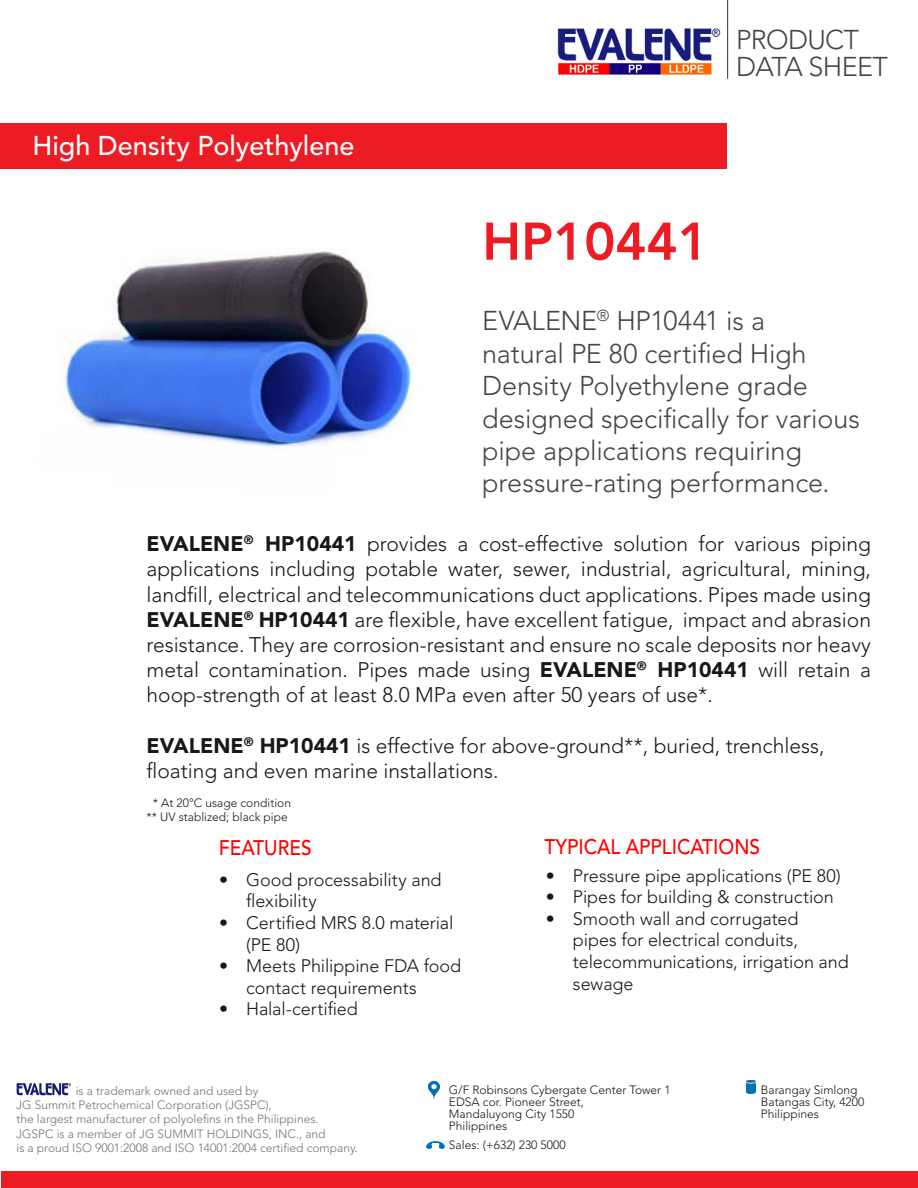
<style>
.page{position:relative;width:918px;height:1188px;background:#fff}
.page>*{position:absolute;margin:0;border:0;box-sizing:border-box;transform-origin:0 0}
.t1{font:800 52.5px "Avenir LT Std";color:#ed1b24}
.t2{font:300 27px/32.4px "Avenir LT Std";letter-spacing:-.005em;color:#454545}
.t3{font:500 27px "Avenir LT Std";color:#fffffe}
.t4{font:300 27px/27px "Avenir LT Std";letter-spacing:-.025em;color:#454545}
.t5{font:300 21px/25.2px "Avenir LT Std";color:#181817;text-align:justify}
.t6{font:500 21px "Avenir LT Std";color:#fe0000;scale:.91 1}
.t7{font:300 18px/21.6px "Avenir LT Std";color:#181817}
.t8{font:300 12px/14.4px "Avenir LT Std";color:#747474}
.t9{font:300 12px/12px "Avenir LT Std";color:#181817}
.s1{font-weight:900}
</style>
<div class="page">
<img style="left:0;top:165px;width:412px;height:283px">
<div style="left:2px;top:1171px;width:916px;height:17px;background:#ed1b24"></div>
<hr style="left:727px;top:0;width:1px;height:79px;background:#454545">
<div style="left:1px;top:123px;width:726px;height:46px;background:#ed1b24"></div>
<img style="left:557px;top:28px;width:164px;height:47px">
<img style="left:17px;top:1084px;width:54px;height:11px">
<svg style="left:747px;top:1081px;width:9px;height:13px"></svg>
<img style="left:429px;top:1081px;width:11px;height:18px">
<img style="left:426px;top:1141px;width:18px;height:8px">
<p class="t3" style="left:32px;top:130px;width:324px">High Density Polyethylene</p>
<p class="t4" style="left:736px;top:26px;width:153px">PRODUCT<br>DATA SHEET</p>
<h1 class="t1" style="left:482px;top:210px;width:228px">HP10441</h1>
<p class="t2" style="left:482px;top:305px;width:379px">EVALENE<sup>®</sup> HP10441 is a<br>natural PE 80 certified High<br>Density Polyethylene grade designed specifically for various pipe applications requiring pressure-rating performance.</p>
<p class="t5" style="left:147px;top:531px;width:726px"><span class="s1">EVALENE</span><sup>®</sup> <span class="s1">HP10441</span> provides a cost-effective solution for various piping applications including potable water, sewer, industrial, agricultural, mining, landfill, electrical and telecommunications duct applications. Pipes made using <span class="s1">EVALENE</span><sup>®</sup> <span class="s1">HP10441</span> are flexible, have excellent fatigue, impact and abrasion resistance. They are corrosion-resistant and ensure no scale deposits nor heavy metal contamination. Pipes made using <span class="s1">EVALENE</span><sup>®</sup> <span class="s1">HP10441</span> will retain a hoop-strength of at least 8.0 MPa even after 50 years of use*.</p>
<p class="t5" style="left:147px;top:733px;width:679px"><span class="s1">EVALENE</span><sup>®</sup> <span class="s1">HP10441</span> is effective for above-ground**, buried, trenchless, floating and even marine installations.</p>
<p class="t9" style="left:147px;top:796px;width:146px;line-height:14.4px;text-align:center">* At 20°C usage condition ** UV stablized; black pipe</p>
<p class="t6" style="left:219px;top:835px;width:103px">FEATURES</p>
<p class="t6" style="left:544px;top:835px;width:239px">TYPICAL APPLICATIONS</p>
<p class="t7" style="left:246px;top:869px;width:197px;text-indent:-27px">• Good processability and flexibility</p>
<p class="t7" style="left:246px;top:912px;width:209px;text-indent:-27px">• Certified MRS 8.0 material (PE 80)</p>
<p class="t7" style="left:246px;top:955px;width:217px;text-indent:-27px">• Meets Philippine FDA food contact requirements</p>
<p class="t7" style="left:219px;top:998px;width:140px">• Halal-certified</p>
<p class="t7" style="left:546px;top:865px;width:296px">• Pressure pipe applications (PE 80)</p>
<p class="t7" style="left:546px;top:886px;width:289px">• Pipes for building &amp; construction</p>
<p class="t7" style="left:573px;top:908px;width:277px;text-indent:-27px">• Smooth wall and corrugated<br>pipes for electrical conduits, telecommunications, irrigation and sewage</p>
<p class="t8" style="left:16px;top:1083px;width:343px;text-indent:59px">is a trademark owned and used by<br>JG Summit Petrochemical Corporation (JGSPC),<br>the largest manufacturer of polyolefins in the Philippines.<br>JGSPC is a member of JG SUMMIT HOLDINGS, INC., and<br>is a proud ISO 9001:2008 and ISO 14001:2004 certified company.</p>
<p class="t9" style="left:761px;top:1084px;width:105px">Barangay Simlong<br>Batangas City, 4200<br>Philippines</p>
<p class="t9" style="left:449px;top:1084px;width:223px">G/F Robinsons Cybergate Center Tower 1<br>EDSA cor. Pioneer Street,<br>Mandaluyong City 1550<br>Philippines</p>
<p class="t9" style="left:449px;top:1139px;width:118px">Sales: (+632) 230 5000</p>
</div>
